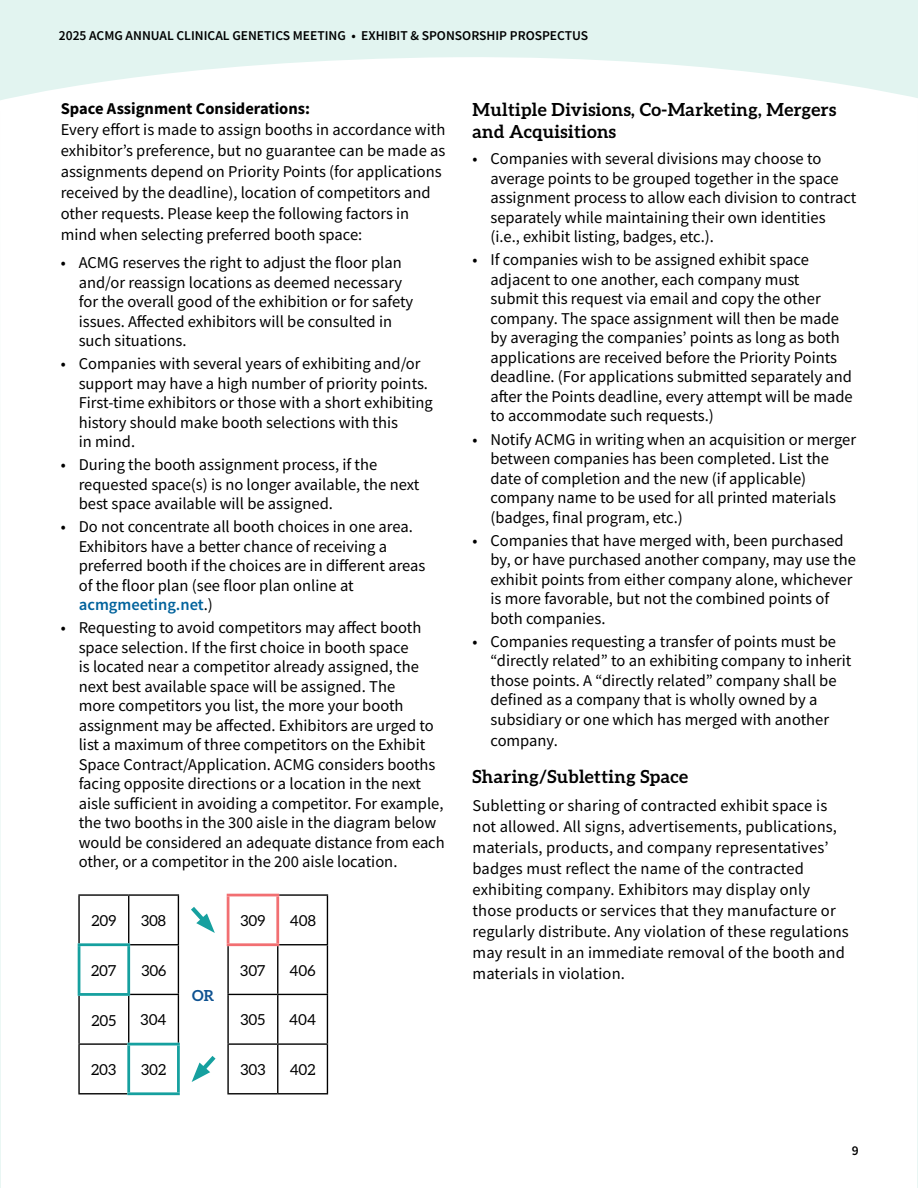
<style>
.page{position:relative;width:918px;height:1188px;background:#e2f4f0}
.page>*{position:absolute;margin:0;border:0;box-sizing:border-box;transform-origin:0 0}
.t1{font:700 18px/22.5px "Aleo";letter-spacing:.02em;color:#000}
.Body_Copy__11_pts{font:16.5px/19.5px "Source Sans Pro";color:#000}
.t2{font:700 16.5px "Source Sans Pro";color:#000}
.TERMS_body_copy{font:15.15px "Aleo";color:#000}
.TERMS_body_copy-2{font:700 15.15px "Aleo";color:#0e5291}
.t3{font:600 13.5px "Source Sans Pro";color:#000}
.t4{font:600 13.5px "Source Sans Pro";color:#000}
.s1{font-weight:600;color:#00629c}
</style>
<div class="page">
<div style="left:0;top:57px;width:918px;height:1131px;background:#fff"></div>
<hr style="left:78px;top:894px;width:51px;height:2px;background:#000">
<hr style="left:78px;top:896px;width:2px;height:47px;background:#000">
<hr style="left:129px;top:894px;width:50px;height:2px;background:#000">
<hr style="left:128px;top:896px;width:1px;height:47px;background:#000">
<hr style="left:178px;top:896px;width:1px;height:48px;background:#000">
<hr style="left:279px;top:894px;width:49px;height:2px;background:#000">
<hr style="left:327px;top:896px;width:1px;height:48px;background:#000">
<hr style="left:130px;top:944px;width:49px;height:1px;background:#000">
<hr style="left:178px;top:945px;width:1px;height:49px;background:#000">
<hr style="left:227px;top:946px;width:2px;height:48px;background:#000">
<hr style="left:279px;top:944px;width:49px;height:1px;background:#000">
<hr style="left:277px;top:946px;width:1px;height:48px;background:#000">
<hr style="left:327px;top:945px;width:1px;height:49px;background:#000">
<hr style="left:78px;top:996px;width:2px;height:47px;background:#000">
<hr style="left:130px;top:994px;width:49px;height:1px;background:#000">
<hr style="left:128px;top:996px;width:1px;height:47px;background:#000">
<hr style="left:178px;top:995px;width:1px;height:48px;background:#000">
<hr style="left:227px;top:994px;width:51px;height:1px;background:#000">
<hr style="left:227px;top:995px;width:2px;height:48px;background:#000">
<hr style="left:278px;top:994px;width:50px;height:1px;background:#000">
<hr style="left:277px;top:995px;width:1px;height:48px;background:#000">
<hr style="left:327px;top:995px;width:1px;height:48px;background:#000">
<hr style="left:78px;top:1043px;width:49px;height:2px;background:#000">
<hr style="left:78px;top:1045px;width:2px;height:48px;background:#000">
<hr style="left:227px;top:1043px;width:51px;height:2px;background:#000">
<hr style="left:227px;top:1045px;width:2px;height:48px;background:#000">
<hr style="left:278px;top:1043px;width:50px;height:2px;background:#000">
<hr style="left:277px;top:1045px;width:1px;height:48px;background:#000">
<hr style="left:327px;top:1045px;width:1px;height:48px;background:#000">
<hr style="left:78px;top:1093px;width:49px;height:1px;background:#000">
<hr style="left:227px;top:1093px;width:51px;height:1px;background:#000">
<hr style="left:278px;top:1093px;width:50px;height:1px;background:#000">
<hr style="left:227px;top:894px;width:52px;height:2px;background:#f26f72">
<hr style="left:227px;top:896px;width:2px;height:47px;background:#f26f72">
<hr style="left:276px;top:896px;width:3px;height:47px;background:#f26f72">
<hr style="left:227px;top:943px;width:52px;height:3px;background:#f26f72">
<hr style="left:78px;top:943px;width:52px;height:3px;background:#16a09f">
<hr style="left:78px;top:946px;width:2px;height:47px;background:#16a09f">
<hr style="left:127px;top:946px;width:3px;height:47px;background:#16a09f">
<hr style="left:78px;top:993px;width:52px;height:3px;background:#16a09f">
<hr style="left:127px;top:1043px;width:53px;height:2px;background:#16a09f">
<hr style="left:127px;top:1045px;width:3px;height:47px;background:#16a09f">
<hr style="left:177px;top:1045px;width:3px;height:47px;background:#16a09f">
<hr style="left:127px;top:1092px;width:53px;height:3px;background:#16a09f">
<svg style="left:187px;top:902px;width:28px;height:31px"></svg>
<svg style="left:192px;top:1051px;width:28px;height:31px"></svg>
<p class="t3" style="left:59px;top:27px;width:531px">2025 ACMG ANNUAL CLINICAL GENETICS MEETING • EXHIBIT &amp; SPONSORSHIP PROSPECTUS</p>
<h4 class="t2" style="left:61px;top:97px;width:251px">Space Assignment Considerations:</h4>
<p class="Body_Copy__11_pts" style="left:61px;top:119px;width:386px;line-height:21px">Every effort is made to assign booths in accordance with exhibitor’s preference, but no guarantee can be made as assignments depend on Priority Points (for applications received by the deadline), location of competitors and other requests. Please keep the following factors in mind when selecting preferred booth space:</p>
<p class="Body_Copy__11_pts" style="left:79px;top:253px;width:336px;text-indent:-18px">• ACMG reserves the right to adjust the floor plan and/or reassign locations as deemed necessary for the overall good of the exhibition or for safety issues. Affected exhibitors will be consulted in such situations.</p>
<p class="Body_Copy__11_pts" style="left:79px;top:354px;width:356px;text-indent:-18px">• Companies with several years of exhibiting and/or support may have a high number of priority points.<br>First-time exhibitors or those with a short exhibiting history should make booth selections with this<br>in mind.</p>
<p class="Body_Copy__11_pts" style="left:79px;top:455px;width:342px;text-indent:-18px">• During the booth assignment process, if the requested space(s) is no longer available, the next best space available will be assigned.</p>
<p class="Body_Copy__11_pts" style="left:79px;top:517px;width:348px;text-indent:-18px">• Do not concentrate all booth choices in one area.<br>Exhibitors have a better chance of receiving a preferred booth if the choices are in different areas of the floor plan (see floor plan online at <span class="s1">acmgmeeting.net</span>.)</p>
<p class="Body_Copy__11_pts" style="left:79px;top:618px;width:368px;text-indent:-18px">• Requesting to avoid competitors may affect booth space selection. If the first choice in booth space<br>is located near a competitor already assigned, the next best available space will be assigned. The<br>more competitors you list, the more your booth assignment may be affected. Exhibitors are urged to list a maximum of three competitors on the Exhibit Space Contract/Application. ACMG considers booths facing opposite directions or a location in the next aisle sufficient in avoiding a competitor. For example, the two booths in the 300 aisle in the diagram below would be considered an adequate distance from each other, or a competitor in the 200 aisle location.</p>
<p class="TERMS_body_copy" style="left:91px;top:912px;width:26px">209</p>
<p class="TERMS_body_copy" style="left:141px;top:912px;width:27px">308</p>
<p class="TERMS_body_copy" style="left:240px;top:912px;width:26px">309</p>
<p class="TERMS_body_copy" style="left:290px;top:912px;width:27px">408</p>
<p class="TERMS_body_copy" style="left:91px;top:962px;width:27px">207</p>
<p class="TERMS_body_copy" style="left:141px;top:962px;width:27px">306</p>
<p class="TERMS_body_copy-2" style="left:192px;top:986px;width:23px">OR</p>
<p class="TERMS_body_copy" style="left:240px;top:962px;width:27px">307</p>
<p class="TERMS_body_copy" style="left:290px;top:962px;width:27px">406</p>
<p class="TERMS_body_copy" style="left:92px;top:1012px;width:26px">205</p>
<p class="TERMS_body_copy" style="left:141px;top:1011px;width:27px">304</p>
<p class="TERMS_body_copy" style="left:241px;top:1011px;width:26px">305</p>
<p class="TERMS_body_copy" style="left:289px;top:1011px;width:28px">404</p>
<p class="TERMS_body_copy" style="left:91px;top:1061px;width:27px">203</p>
<p class="TERMS_body_copy" style="left:141px;top:1061px;width:27px">302</p>
<p class="TERMS_body_copy" style="left:240px;top:1061px;width:27px">303</p>
<p class="TERMS_body_copy" style="left:290px;top:1061px;width:27px">402</p>
<h3 class="t1" style="left:472px;top:98px;width:365px">Multiple Divisions, Co-Marketing, Mergers and Acquisitions</h3>
<p class="Body_Copy__11_pts" style="left:490px;top:149px;width:367px;text-indent:-18px">• Companies with several divisions may choose to average points to be grouped together in the space assignment process to allow each division to contract separately while maintaining their own identities (i.e., exhibit listing, badges, etc.).</p>
<p class="Body_Copy__11_pts" style="left:490px;top:250px;width:364px;text-indent:-18px">• If companies wish to be assigned exhibit space adjacent to one another, each company must<br>submit this request via email and copy the other company. The space assignment will then be made by averaging the companies’ points as long as both applications are received before the Priority Points deadline. (For applications submitted separately and after the Points deadline, every attempt will be made to accommodate such requests.)</p>
<p class="Body_Copy__11_pts" style="left:490px;top:429px;width:367px;text-indent:-18px">• Notify ACMG in writing when an acquisition or merger between companies has been completed. List the date of completion and the new (if applicable) company name to be used for all printed materials (badges, final program, etc.)</p>
<p class="Body_Copy__11_pts" style="left:490px;top:530px;width:367px;text-indent:-18px">• Companies that have merged with, been purchased by, or have purchased another company, may use the exhibit points from either company alone, whichever is more favorable, but not the combined points of both companies.</p>
<p class="Body_Copy__11_pts" style="left:490px;top:631px;width:363px;text-indent:-18px">• Companies requesting a transfer of points must be “directly related” to an exhibiting company to inherit those points. A “directly related” company shall be defined as a company that is wholly owned by a subsidiary or one which has merged with another</p>
<p class="Body_Copy__11_pts" style="left:490px;top:730px;width:69px">company.</p>
<h3 class="t1" style="left:472px;top:765px;width:217px">Sharing/Subletting Space</h3>
<p class="Body_Copy__11_pts" style="left:472px;top:794px;width:378px;line-height:21px">Subletting or sharing of contracted exhibit space is not allowed. All signs, advertisements, publications, materials, products, and company representatives’ badges must reflect the name of the contracted exhibiting company. Exhibitors may display only those products or services that they manufacture or regularly distribute. Any violation of these regulations may result in an immediate removal of the booth and materials in violation.</p>
<p class="t4" style="left:852px;top:1142px;width:8px">9</p>
</div>
